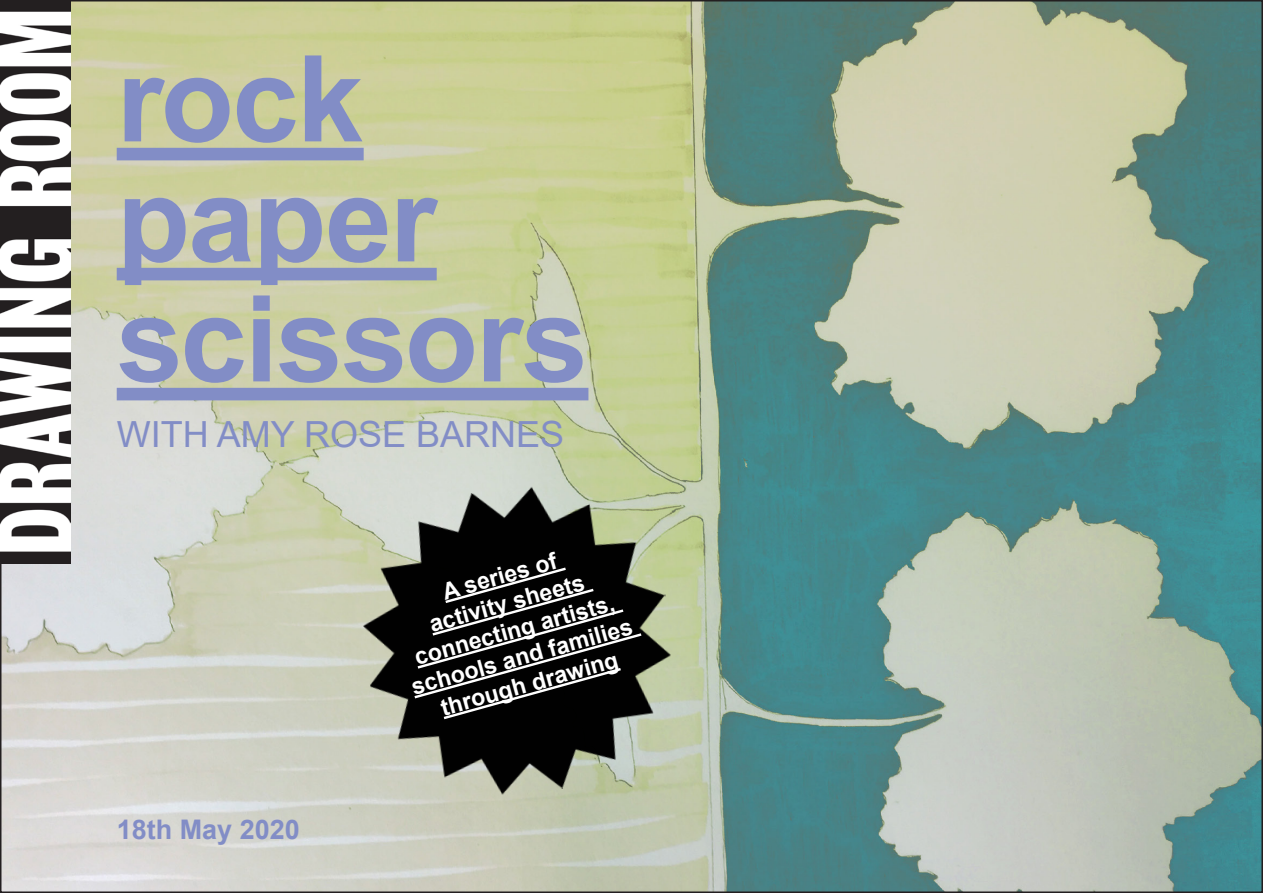
<style>
.page{position:relative;width:1263px;height:893px;background:#fff}
.page>*{position:absolute;margin:0;border:0;box-sizing:border-box;transform-origin:0 0}
.t1{font:700 120px "Arial";letter-spacing:-.015em;color:#828dc6}
.t2{font:36px "Arial";color:#828dc6}
.t3{font:700 27px "Arial";color:#828dc6}
.t4{font:700 23.25px/27.9px "Arial";color:#fff;text-align:center}
</style>
<div class="page">
<img style="left:3px;top:3px;width:1257px;height:887px">
<div style="left:117px;top:148px;width:247px;height:12px;background:#828dc6"></div>
<div style="left:117px;top:268px;width:320px;height:12px;background:#828dc6"></div>
<div style="left:117px;top:388px;width:471px;height:12px;background:#828dc6"></div>
<img style="left:343px;top:466px;width:350px;height:350px">
<svg style="left:412px;top:566px;width:232px;height:155px;background:#121312"></svg>
<img style="left:1px;top:1px;width:69px;height:563px">
<p class="t1" style="left:117px;top:15px;width:248px">rock</p>
<p class="t1" style="left:117px;top:135px;width:321px">paper</p>
<p class="t1" style="left:117px;top:255px;width:473px">scissors</p>
<p class="t2" style="left:117px;top:410px;width:449px">WITH AMY ROSE BARNES</p>
<p class="t3" style="left:117px;top:810px;width:185px">18th May 2020</p>
<p class="t4" style="left:439px;top:578px;width:119px;rotate:-15deg">A series of</p>
<p class="t4" style="left:394px;top:619px;width:230px;rotate:-15deg">activity sheets connecting artists, schools and families through drawing</p>
</div>
